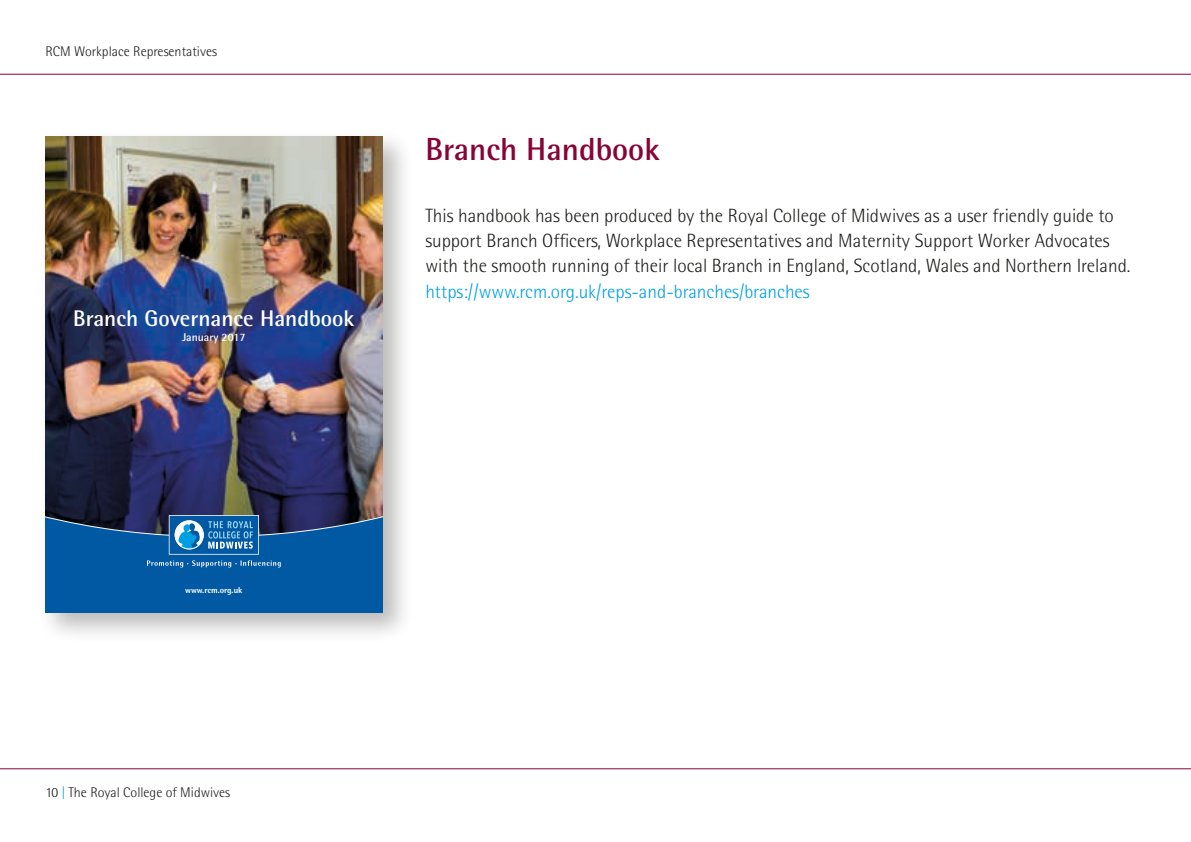
<style>
.page{position:relative;width:1191px;height:842px;background:#fff}
.page>*{position:absolute;margin:0;border:0;box-sizing:border-box;transform-origin:0 0}
.t1{font:700 32px "Rotis Semi Sans";color:#870437}
.t2{font:700 22.6px "Rotis Semi Sans";color:#fff}
.t3{font:300 19.2px/25.2px "Rotis Semi Sans";color:#1d1d1b}
.t4{font:300 19.2px "Rotis Semi Sans";color:#009fe3}
.t5{font:300 14px "Rotis Semi Sans";color:#1d1d1b}
.t6{font:700 11.4px "Rotis Semi Sans";color:#fff}
.t7{font:800 8.4px "Rotis Semi Sans";color:#fff}
.s1{color:#009fe3}
</style>
<div class="page">
<hr style="left:0;top:74px;width:1191px;height:1px;background:#870437">
<hr style="left:0;top:768px;width:1191px;height:1px;background:#870437">
<div style="left:38px;top:129px;width:375px;height:515px;background:#1d1d1b;opacity:.3"></div>
<img style="left:45px;top:136px;width:337px;height:379px">
<svg style="left:45px;top:515px;width:337px;height:98px;background:#0c5a9d"></svg>
<p class="t5" style="left:45px;top:43px;width:173px">RCM Workplace Representatives</p>
<p class="t2" style="left:73px;top:305px;width:283px">Branch Governance Handbook</p>
<p class="t6" style="left:182px;top:330px;width:65px">January 2017</p>
<h1 class="t1" style="left:425px;top:130px;width:236px">Branch Handbook</h1>
<p class="t3" style="left:425px;top:203px;width:706px">This handbook has been produced by the Royal College of Midwives as a user friendly guide to support Branch Officers, Workplace Representatives and Maternity Support Worker Advocates with the smooth running of their local Branch in England, Scotland, Wales and Northern Ireland.</p>
<p class="t4" style="left:425px;top:280px;width:386px">https://www.rcm.org.uk/reps-and-branches/branches</p>
<p class="t7" style="left:185px;top:585px;width:59px">www.rcm.org.uk</p>
<p class="t5" style="left:45px;top:784px;width:186px">10 <span class="s1">|</span> The Royal College of Midwives</p>
</div>
